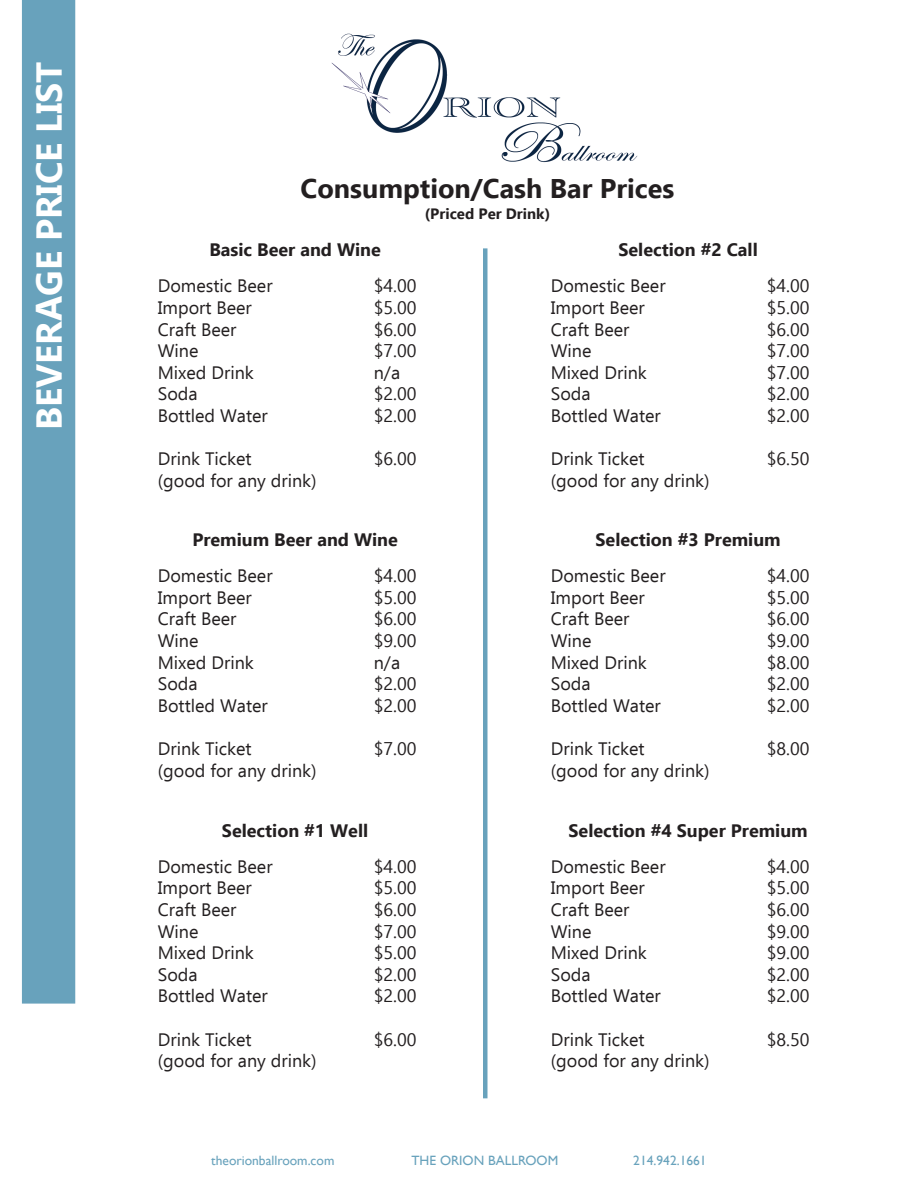
<style>
.page{position:relative;width:918px;height:1188px;background:#fff}
.page>*{position:absolute;margin:0;border:0;box-sizing:border-box;transform-origin:0 0}
.t1{font:700 36px "Ebrima";color:#fff}
.t2{font:700 27px "Ebrima";color:#231f20}
.t3{font:18px "Ebrima";color:#231f20}
.t4{font:700 18px "Ebrima";color:#231f20}
.t5{font:700 15px "Ebrima";color:#231f20}
.t6{font:13.5px "Gill Sans";color:#68a2bc}
</style>
<div class="page">
<div style="left:22px;top:0;width:53px;height:1004px;background:#68a2bc"></div>
<div style="left:483px;top:248px;width:5px;height:850px;background:#68a2bc"></div>
<img style="left:331px;top:33px;width:307px;height:130px">
<p class="t1" style="left:22px;top:430px;width:370px;rotate:-90deg">BEVERAGE PRICE LIST</p>
<p class="t2" style="left:301px;top:169px;width:375px">Consumption/Cash Bar Prices</p>
<p class="t5" style="left:425px;top:203px;width:127px">(Priced Per Drink)</p>
<p class="t4" style="left:209px;top:237px;width:173px">Basic Beer and Wine</p>
<p class="t3" style="left:158px;top:273px;width:116px">Domestic Beer</p>
<p class="t3" style="left:374px;top:273px;width:44px">$4.00</p>
<p class="t3" style="left:158px;top:295px;width:96px">Import Beer</p>
<p class="t3" style="left:374px;top:295px;width:44px">$5.00</p>
<p class="t3" style="left:158px;top:316px;width:80px">Craft Beer</p>
<p class="t3" style="left:374px;top:316px;width:44px">$6.00</p>
<p class="t3" style="left:158px;top:338px;width:42px">Wine</p>
<p class="t3" style="left:374px;top:338px;width:44px">$7.00</p>
<p class="t3" style="left:158px;top:360px;width:98px">Mixed Drink</p>
<p class="t3" style="left:374px;top:360px;width:28px">n/a</p>
<p class="t3" style="left:158px;top:381px;width:41px">Soda</p>
<p class="t3" style="left:374px;top:381px;width:44px">$2.00</p>
<p class="t3" style="left:158px;top:403px;width:112px">Bottled Water</p>
<p class="t3" style="left:374px;top:403px;width:44px">$2.00</p>
<p class="t3" style="left:158px;top:446px;width:95px">Drink Ticket</p>
<p class="t3" style="left:374px;top:446px;width:44px">$6.00</p>
<p class="t3" style="left:158px;top:468px;width:160px">(good for any drink)</p>
<p class="t4" style="left:192px;top:526px;width:207px">Premium Beer and Wine</p>
<p class="t3" style="left:158px;top:563px;width:116px">Domestic Beer</p>
<p class="t3" style="left:374px;top:563px;width:44px">$4.00</p>
<p class="t3" style="left:158px;top:585px;width:96px">Import Beer</p>
<p class="t3" style="left:374px;top:585px;width:44px">$5.00</p>
<p class="t3" style="left:158px;top:606px;width:80px">Craft Beer</p>
<p class="t3" style="left:374px;top:606px;width:44px">$6.00</p>
<p class="t3" style="left:158px;top:628px;width:42px">Wine</p>
<p class="t3" style="left:374px;top:628px;width:44px">$9.00</p>
<p class="t3" style="left:158px;top:649px;width:98px">Mixed Drink</p>
<p class="t3" style="left:374px;top:649px;width:28px">n/a</p>
<p class="t3" style="left:158px;top:671px;width:41px">Soda</p>
<p class="t3" style="left:374px;top:671px;width:44px">$2.00</p>
<p class="t3" style="left:158px;top:693px;width:112px">Bottled Water</p>
<p class="t3" style="left:374px;top:693px;width:44px">$2.00</p>
<p class="t3" style="left:158px;top:736px;width:95px">Drink Ticket</p>
<p class="t3" style="left:374px;top:736px;width:44px">$7.00</p>
<p class="t3" style="left:158px;top:757px;width:160px">(good for any drink)</p>
<p class="t4" style="left:222px;top:817px;width:148px">Selection #1 Well</p>
<p class="t3" style="left:158px;top:854px;width:116px">Domestic Beer</p>
<p class="t3" style="left:374px;top:854px;width:44px">$4.00</p>
<p class="t3" style="left:158px;top:875px;width:96px">Import Beer</p>
<p class="t3" style="left:374px;top:875px;width:44px">$5.00</p>
<p class="t3" style="left:158px;top:897px;width:80px">Craft Beer</p>
<p class="t3" style="left:374px;top:897px;width:44px">$6.00</p>
<p class="t3" style="left:158px;top:918px;width:42px">Wine</p>
<p class="t3" style="left:374px;top:918px;width:44px">$7.00</p>
<p class="t3" style="left:158px;top:940px;width:98px">Mixed Drink</p>
<p class="t3" style="left:374px;top:940px;width:44px">$5.00</p>
<p class="t3" style="left:158px;top:962px;width:41px">Soda</p>
<p class="t3" style="left:374px;top:962px;width:44px">$2.00</p>
<p class="t3" style="left:158px;top:983px;width:112px">Bottled Water</p>
<p class="t3" style="left:374px;top:983px;width:44px">$2.00</p>
<p class="t3" style="left:158px;top:1026px;width:95px">Drink Ticket</p>
<p class="t3" style="left:374px;top:1026px;width:44px">$6.00</p>
<p class="t3" style="left:158px;top:1048px;width:160px">(good for any drink)</p>
<p class="t4" style="left:618px;top:237px;width:141px">Selection #2 Call</p>
<p class="t3" style="left:551px;top:273px;width:116px">Domestic Beer</p>
<p class="t3" style="left:767px;top:273px;width:44px">$4.00</p>
<p class="t3" style="left:551px;top:295px;width:96px">Import Beer</p>
<p class="t3" style="left:767px;top:295px;width:44px">$5.00</p>
<p class="t3" style="left:551px;top:316px;width:80px">Craft Beer</p>
<p class="t3" style="left:767px;top:316px;width:44px">$6.00</p>
<p class="t3" style="left:551px;top:338px;width:42px">Wine</p>
<p class="t3" style="left:767px;top:338px;width:44px">$7.00</p>
<p class="t3" style="left:551px;top:360px;width:98px">Mixed Drink</p>
<p class="t3" style="left:767px;top:360px;width:44px">$7.00</p>
<p class="t3" style="left:551px;top:381px;width:41px">Soda</p>
<p class="t3" style="left:767px;top:381px;width:44px">$2.00</p>
<p class="t3" style="left:551px;top:403px;width:112px">Bottled Water</p>
<p class="t3" style="left:767px;top:403px;width:44px">$2.00</p>
<p class="t3" style="left:551px;top:446px;width:95px">Drink Ticket</p>
<p class="t3" style="left:767px;top:446px;width:44px">$6.50</p>
<p class="t3" style="left:551px;top:468px;width:160px">(good for any drink)</p>
<p class="t4" style="left:596px;top:526px;width:187px">Selection #3 Premium</p>
<p class="t3" style="left:551px;top:563px;width:116px">Domestic Beer</p>
<p class="t3" style="left:767px;top:563px;width:44px">$4.00</p>
<p class="t3" style="left:551px;top:585px;width:96px">Import Beer</p>
<p class="t3" style="left:767px;top:585px;width:44px">$5.00</p>
<p class="t3" style="left:551px;top:606px;width:80px">Craft Beer</p>
<p class="t3" style="left:767px;top:606px;width:44px">$6.00</p>
<p class="t3" style="left:551px;top:628px;width:42px">Wine</p>
<p class="t3" style="left:767px;top:628px;width:44px">$9.00</p>
<p class="t3" style="left:551px;top:649px;width:98px">Mixed Drink</p>
<p class="t3" style="left:767px;top:649px;width:44px">$8.00</p>
<p class="t3" style="left:551px;top:671px;width:41px">Soda</p>
<p class="t3" style="left:767px;top:671px;width:44px">$2.00</p>
<p class="t3" style="left:551px;top:693px;width:112px">Bottled Water</p>
<p class="t3" style="left:767px;top:693px;width:44px">$2.00</p>
<p class="t3" style="left:551px;top:736px;width:95px">Drink Ticket</p>
<p class="t3" style="left:767px;top:736px;width:44px">$8.00</p>
<p class="t3" style="left:551px;top:757px;width:160px">(good for any drink)</p>
<p class="t4" style="left:569px;top:817px;width:241px">Selection #4 Super Premium</p>
<p class="t3" style="left:551px;top:854px;width:116px">Domestic Beer</p>
<p class="t3" style="left:767px;top:854px;width:44px">$4.00</p>
<p class="t3" style="left:551px;top:875px;width:96px">Import Beer</p>
<p class="t3" style="left:767px;top:875px;width:44px">$5.00</p>
<p class="t3" style="left:551px;top:897px;width:80px">Craft Beer</p>
<p class="t3" style="left:767px;top:897px;width:44px">$6.00</p>
<p class="t3" style="left:551px;top:918px;width:42px">Wine</p>
<p class="t3" style="left:767px;top:918px;width:44px">$9.00</p>
<p class="t3" style="left:551px;top:940px;width:98px">Mixed Drink</p>
<p class="t3" style="left:767px;top:940px;width:44px">$9.00</p>
<p class="t3" style="left:551px;top:962px;width:41px">Soda</p>
<p class="t3" style="left:767px;top:962px;width:44px">$2.00</p>
<p class="t3" style="left:551px;top:983px;width:112px">Bottled Water</p>
<p class="t3" style="left:767px;top:983px;width:44px">$2.00</p>
<p class="t3" style="left:551px;top:1026px;width:95px">Drink Ticket</p>
<p class="t3" style="left:767px;top:1026px;width:44px">$8.50</p>
<p class="t3" style="left:551px;top:1048px;width:160px">(good for any drink)</p>
<p class="t6" style="left:211px;top:1153px;width:125px">theorionballroom.com</p>
<p class="t6" style="left:412px;top:1153px;width:148px">THE ORION BALLROOM</p>
<p class="t6" style="left:633px;top:1153px;width:75px">214.942.1661</p>
</div>
